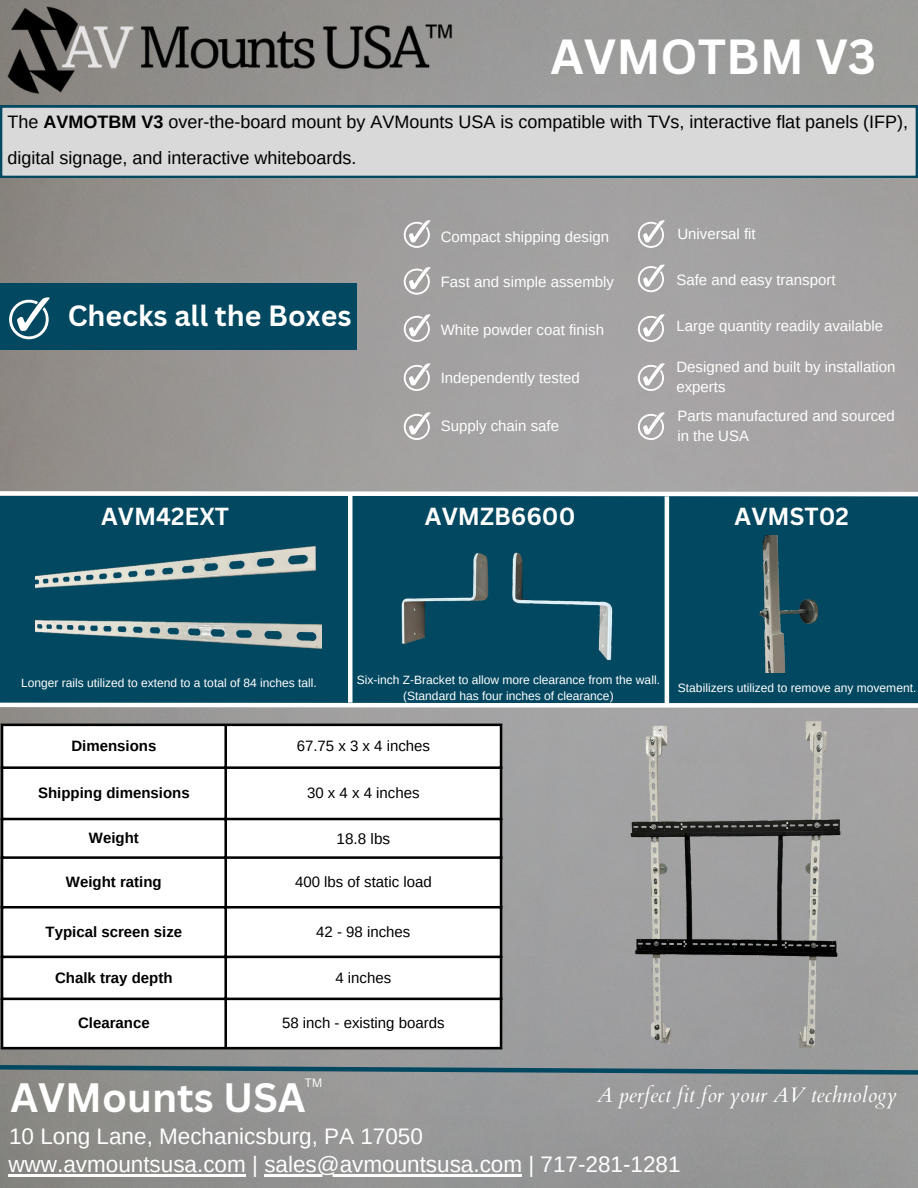
<style>
.page{position:relative;width:918px;height:1188px;background:#fff}
.page>*{position:absolute;margin:0;border:0;box-sizing:border-box;transform-origin:0 0}
.t1{font:700 48px "Canva Sans";color:#fff}
.t2{font:700 39.9px "Canva Sans";color:#fff}
.t3{font:700 28.5px "Canva Sans";color:#fff}
.t4{font:700 24px "Canva Sans";color:#fff}
.t5{font:22.5px "Arimo";color:#fff}
.t6{font:italic 21px "Cardo";color:#fff}
.t7{font:18px/36px "Arimo";color:#000}
.t8{font:15.3px "Arimo";color:#000}
.t9{font:15px/20.2px "Arimo";color:#fff}
.t10{font:700 15px "Arimo";color:#000}
.t11{font:15px "Arimo";color:#000}
.t12{font:12px "Arimo";color:#fff}
.t13{font:11.85px "Canva Sans";color:#fff}
.s1{font-weight:700}
</style>
<div class="page">
<img style="left:0;top:0;width:918px;height:1188px">
<svg style="left:0;top:106px;width:918px;height:72px;background:#cbd0d1"></svg>
<div style="left:1px;top:496px;width:917px;height:207px;background:#024860"></div>
<img style="left:35px;top:545px;width:286px;height:104px">
<svg style="left:0;top:489px;width:918px;height:10px"></svg>
<img style="left:401px;top:552px;width:212px;height:109px">
<div style="left:348px;top:493px;width:5px;height:210px;background:#fff"></div>
<hr style="left:665px;top:496px;width:4px;height:210px;background:#fff">
<svg style="left:0;top:700px;width:918px;height:10px"></svg>
<img style="left:617px;top:719px;width:233px;height:331px">
<svg style="left:404px;top:220px;width:26px;height:28px"></svg>
<svg style="left:404px;top:267px;width:26px;height:28px"></svg>
<svg style="left:404px;top:314px;width:26px;height:28px"></svg>
<svg style="left:404px;top:363px;width:26px;height:28px"></svg>
<svg style="left:404px;top:412px;width:26px;height:28px"></svg>
<svg style="left:3px;top:726px;width:497px;height:321px"></svg>
<hr style="left:1px;top:726px;width:2px;height:321px;background:#000">
<hr style="left:224px;top:726px;width:3px;height:321px;background:#000">
<hr style="left:500px;top:726px;width:2px;height:321px;background:#000">
<hr style="left:1px;top:724px;width:501px;height:2px;background:#000">
<hr style="left:1px;top:766px;width:501px;height:3px;background:#000">
<hr style="left:1px;top:818px;width:501px;height:2px;background:#000">
<hr style="left:1px;top:856px;width:501px;height:3px;background:#000">
<hr style="left:1px;top:906px;width:501px;height:3px;background:#000">
<hr style="left:1px;top:956px;width:501px;height:2px;background:#000">
<hr style="left:1px;top:998px;width:501px;height:2px;background:#000">
<hr style="left:1px;top:1047px;width:501px;height:2px;background:#000">
<svg style="left:638px;top:220px;width:27px;height:28px"></svg>
<svg style="left:638px;top:265px;width:27px;height:27px"></svg>
<svg style="left:638px;top:314px;width:27px;height:28px"></svg>
<svg style="left:638px;top:363px;width:27px;height:28px"></svg>
<svg style="left:638px;top:412px;width:27px;height:28px"></svg>
<div style="left:0;top:284px;width:356px;height:66px;background:#024860"></div>
<svg style="left:0;top:1063px;width:918px;height:14px;background:#677d84"></svg>
<img style="left:8px;top:6px;width:445px;height:88px">
<img style="left:759px;top:535px;width:60px;height:137px">
<hr style="left:8px;top:1175px;width:238px;height:2px;background:#fff">
<hr style="left:264px;top:1175px;width:258px;height:2px;background:#fff">
<svg style="left:9px;top:297px;width:41px;height:42px"></svg>
<p class="t1" style="left:550px;top:22px;width:327px">AVMOTBM V3</p>
<p class="t7" style="left:8px;top:104px;width:902px">The <span class="s1">AVMOTBM V3</span> over-the-board mount by AVMounts USA is compatible with TVs, interactive flat panels (IFP), digital signage, and interactive whiteboards.</p>
<p class="t3" style="left:68px;top:296px;width:285px">Checks all the Boxes</p>
<p class="t4" style="left:101px;top:499px;width:129px">AVM42EXT</p>
<p class="t9" style="left:441px;top:226px;width:170px">Compact shipping design</p>
<p class="t9" style="left:441px;top:272px;width:175px">Fast and simple assembly</p>
<p class="t9" style="left:441px;top:320px;width:165px">White powder coat finish</p>
<h4 class="t9" style="left:441px;top:367px;width:141px">Independently tested</h4>
<p class="t9" style="left:441px;top:416px;width:120px">Supply chain safe</p>
<p class="t4" style="left:425px;top:499px;width:152px">AVMZB6600</p>
<h4 class="t9" style="left:677px;top:223px;width:80px">Universal fit</h4>
<h4 class="t9" style="left:676px;top:270px;width:161px">Safe and easy transport</h4>
<p class="t9" style="left:677px;top:316px;width:208px">Large quantity readily available</p>
<p class="t9" style="left:676px;top:356px;width:221px">Designed and built by installation experts</p>
<p class="t9" style="left:677px;top:406px;width:219px">Parts manufactured and sourced in the USA</p>
<p class="t4" style="left:735px;top:499px;width:116px">AVMST02</p>
<p class="t12" style="left:21px;top:676px;width:297px">Longer rails utilized to extend to a total of 84 inches tall.</p>
<p class="t12" style="left:357px;top:673px;width:305px">Six-inch Z-Bracket to allow more clearance from the wall.</p>
<p class="t12" style="left:403px;top:689px;width:212px">(Standard has four inches of clearance)</p>
<p class="t10" style="left:71px;top:737px;width:86px">Dimensions</p>
<h3 class="t11" style="left:297px;top:737px;width:135px">67.75 x 3 x 4 inches</h3>
<p class="t10" style="left:38px;top:785px;width:153px">Shipping dimensions</p>
<p class="t11" style="left:307px;top:785px;width:114px">30 x 4 x 4 inches</p>
<p class="t10" style="left:89px;top:829px;width:51px">Weight</p>
<p class="t8" style="left:337px;top:830px;width:55px">18.8 lbs</p>
<p class="t10" style="left:66px;top:873px;width:97px">Weight rating</p>
<p class="t11" style="left:295px;top:873px;width:138px">400 lbs of static load</p>
<p class="t10" style="left:46px;top:923px;width:138px">Typical screen size</p>
<p class="t11" style="left:316px;top:923px;width:96px">42 - 98 inches</p>
<p class="t10" style="left:55px;top:969px;width:119px">Chalk tray depth</p>
<p class="t11" style="left:335px;top:969px;width:57px">4 inches</p>
<p class="t10" style="left:78px;top:1015px;width:73px">Clearance</p>
<p class="t11" style="left:282px;top:1015px;width:164px">58 inch - existing boards</p>
<p class="t12" style="left:678px;top:681px;width:240px">Stabilizers utilized to remove any movement.</p>
<p class="t2" style="left:10px;top:1069px;width:297px">AVMounts USA</p>
<p class="t13" style="left:305px;top:1074px;width:19px">TM</p>
<p class="t5" style="left:9px;top:1124px;width:415px">10 Long Lane, Mechanicsburg, PA 17050</p>
<p class="t5" style="left:8px;top:1152px;width:674px">www.avmountsusa.com | sales@avmountsusa.com | 717-281-1281</p>
<p class="t6" style="left:597px;top:1081px;width:301px">A perfect fit for your AV technology</p>
</div>
